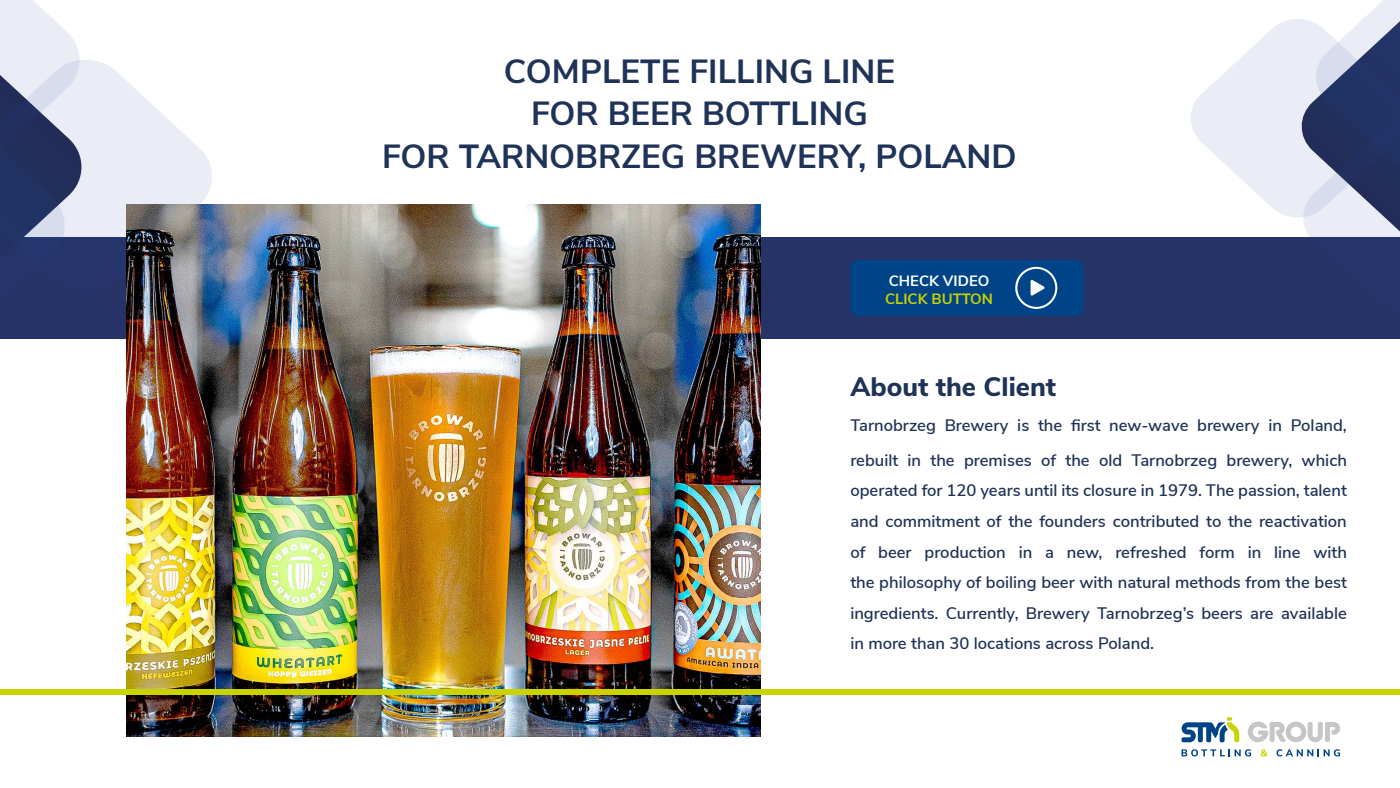
<style>
.page{position:relative;width:1400px;height:788px;background:#fff}
.page>*{position:absolute;margin:0;border:0;box-sizing:border-box;transform-origin:0 0}
.t1{font:700 33.34px/42.4px "Nunito Sans";color:#1f3257;text-align:center}
.t2{font:800 26.6px "Nunito Sans";color:#1f3257}
.t3{font:600 16.62px/30.6px "Nunito Sans";color:#1f3257}
.t4{font:700 14.88px "Nunito Sans";color:#c8d300}
.t5{font:700 14.88px "Nunito Sans";color:#fff}
</style>
<div class="page">
<div style="left:0;top:237px;width:1400px;height:101px;background:#253366"></div>
<svg style="left:1191px;top:0;width:209px;height:237px"></svg>
<svg style="left:0;top:0;width:86px;height:339px"></svg>
<svg style="left:0;top:60px;width:212px;height:233px"></svg>
<svg style="left:1248px;top:721px;width:92px;height:21px"></svg>
<svg style="left:1181px;top:717px;width:58px;height:25px"></svg>
<svg style="left:1182px;top:749px;width:69px;height:7px"></svg>
<svg style="left:1261px;top:749px;width:7px;height:7px"></svg>
<svg style="left:1277px;top:749px;width:63px;height:7px"></svg>
<img style="left:127px;top:205px;width:633px;height:531px">
<div style="left:0;top:689px;width:1400px;height:5px;background:#c8d300"></div>
<div style="left:850px;top:260px;width:234px;height:56px;background:#048;border-radius:8px"></div>
<svg style="left:1015px;top:267px;width:42px;height:42px"></svg>
<h1 class="t1" style="left:382px;top:48px;width:636px">COMPLETE FILLING LINE<br>FOR BEER BOTTLING<br>FOR TARNOBRZEG BREWERY, POLAND</h1>
<p class="t5" style="left:889px;top:270px;width:102px">CHECK VIDEO</p>
<p class="t4" style="left:885px;top:288px;width:109px">CLICK BUTTON</p>
<h2 class="t2" style="left:850px;top:367px;width:207px">About the Client</h2>
<p class="t3" style="left:850px;top:406px;width:498px;line-height:35px">Tarnobrzeg Brewery is the first new-wave brewery in Poland, rebuilt in the premises of the old Tarnobrzeg brewery, which</p>
<p class="t3" style="left:850px;top:474px;width:498px;text-align:justify">operated for 120 years until its closure in 1979. The passion, talent and commitment of the founders contributed to the reactivation of beer production in a new, refreshed form in line with the philosophy of boiling beer with natural methods from the best ingredients. Currently, Brewery Tarnobrzeg’s beers are available in more than 30 locations across Poland.</p>
</div>
